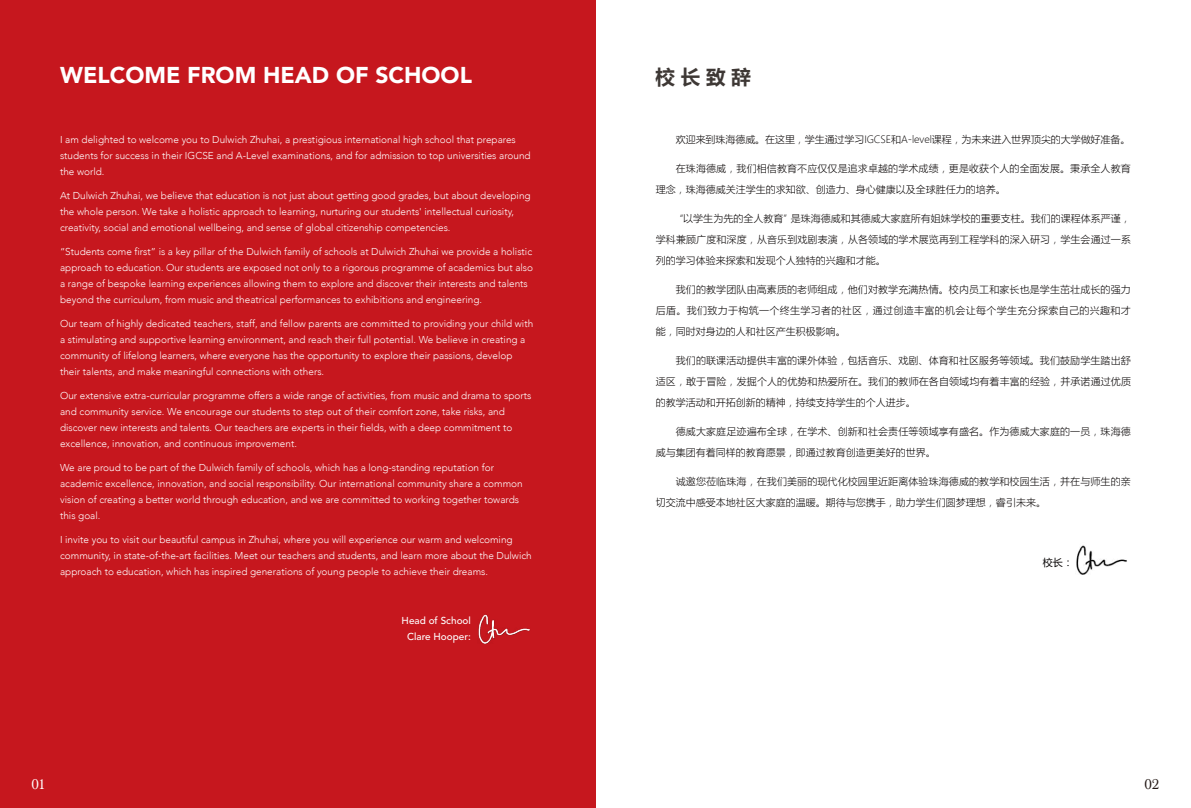
<style>
.page{position:relative;width:1191px;height:808px;background:#fff}
.page>*{position:absolute;margin:0;border:0;box-sizing:border-box;transform-origin:0 0}
.t1{font:900 22.9px "Avenir";color:#fff}
.t2{font:700 19.5px "Microsoft Ya Hei UI";color:#3e3835}
.t3{font:15px "Baskerville Com";color:#fff}
.t4{font:15px "Baskerville Com";color:#231815}
.t5{font:300 10px/16px "Avenir";color:#fff}
.t6{font:10px/21px "Microsoft Ya Hei UI Light";color:#050101}
.t7{font:500 10px/16px "Avenir LT Std";color:#fff;text-align:center}
.t8{font:10px "Microsoft Ya Hei UI";color:#040000}
</style>
<div class="page">
<div style="left:0;top:0;width:595px;height:808px;background:#c6171e"></div>
<img style="left:478px;top:614px;width:52px;height:30px">
<img style="left:1076px;top:545px;width:51px;height:30px">
<h1 class="t1" style="left:60px;top:55px;width:413px">WELCOME FROM HEAD OF SCHOOL</h1>
<p class="t5" style="left:60px;top:132px;width:472px">I am delighted to welcome you to Dulwich Zhuhai, a prestigious international high school that prepares students for success in their IGCSE and A-Level examinations, and for admission to top universities around the world.</p>
<p class="t5" style="left:60px;top:188px;width:472px">At Dulwich Zhuhai, we believe that education is not just about getting good grades, but about developing the whole person. We take a holistic approach to learning, nurturing our students' intellectual curiosity, creativity, social and emotional wellbeing, and sense of global citizenship competencies.</p>
<p class="t5" style="left:60px;top:244px;width:474px">“Students come first” is a key pillar of the Dulwich family of schools at Dulwich Zhuhai we provide a holistic approach to education. Our students are exposed not only to a rigorous programme of academics but also a range of bespoke learning experiences allowing them to explore and discover their interests and talents beyond the curriculum, from music and theatrical performances to exhibitions and engineering.</p>
<p class="t5" style="left:60px;top:316px;width:475px">Our team of highly dedicated teachers, staff, and fellow parents are committed to providing your child with a stimulating and supportive learning environment, and reach their full potential. We believe in creating a community of lifelong learners, where everyone has the opportunity to explore their passions, develop their talents, and make meaningful connections with others.</p>
<p class="t5" style="left:60px;top:388px;width:473px">Our extensive extra-curricular programme offers a wide range of activities, from music and drama to sports and community service. We encourage our students to step out of their comfort zone, take risks, and discover new interests and talents. Our teachers are experts in their fields, with a deep commitment to excellence, innovation, and continuous improvement.</p>
<p class="t5" style="left:60px;top:460px;width:464px">We are proud to be part of the Dulwich family of schools, which has a long-standing reputation for academic excellence, innovation, and social responsibility. Our international community share a common vision of creating a better world through education, and we are committed to working together towards this goal.</p>
<p class="t5" style="left:60px;top:532px;width:473px">I invite you to visit our beautiful campus in Zhuhai, where you will experience our warm and welcoming community, in state-of-the-art facilities. Meet our teachers and students, and learn more about the Dulwich approach to education, which has inspired generations of young people to achieve their dreams.</p>
<p class="t7" style="left:401px;top:613px;width:71px">Head of School<br>Clare Hooper:</p>
<h2 class="t2" style="left:655px;top:63px;width:97px">校 长 致 辞</h2>
<p class="t6" style="left:676px;top:129px;width:456px">欢迎来到珠海德威。在这里，学生通过学习IGCSE和A-level课程，为未来进入世界顶尖的大学做好准备。</p>
<p class="t6" style="left:656px;top:158px;width:476px;text-indent:20px">在珠海德威，我们相信教育不应仅仅是追求卓越的学术成绩，更是收获个人的全面发展。秉承全人教育理念，珠海德威关注学生的求知欲、创造力、身心健康以及全球胜任力的培养。</p>
<p class="t6" style="left:656px;top:208px;width:477px;text-align:justify;text-indent:24px">“以学生为先的全人教育” 是珠海德威和其德威大家庭所有姐妹学校的重要支柱。我们的课程体系严谨，学科兼顾广度和深度，从音乐到戏剧表演，从各领域的学术展览再到工程学科的深入研习，学生会通过一系列的学习体验来探索和发现个人独特的兴趣和才能。</p>
<p class="t6" style="left:656px;top:279px;width:476px;text-align:justify;text-indent:20px">我们的教学团队由高素质的老师组成，他们对教学充满热情。校内员工和家长也是学生茁壮成长的强力后盾。我们致力于构筑一个终生学习者的社区，通过创造丰富的机会让每个学生充分探索自己的兴趣和才能，同时对身边的人和社区产生积极影响。</p>
<p class="t6" style="left:656px;top:350px;width:477px;text-align:justify;text-indent:20px">我们的联课活动提供丰富的课外体验，包括音乐、戏剧、体育和社区服务等领域。我们鼓励学生踏出舒适区，敢于冒险，发掘个人的优势和热爱所在。我们的教师在各自领域均有着丰富的经验，并承诺通过优质的教学活动和开拓创新的精神，持续支持学生的个人进步。</p>
<p class="t6" style="left:656px;top:421px;width:476px;text-indent:20px">德威大家庭足迹遍布全球，在学术、创新和社会责任等领域享有盛名。作为德威大家庭的一员，珠海德威与集团有着同样的教育愿景，即通过教育创造更美好的世界。</p>
<p class="t6" style="left:656px;top:471px;width:476px;text-indent:20px">诚邀您莅临珠海，在我们美丽的现代化校园里近距离体验珠海德威的教学和校园生活，并在与师生的亲切交流中感受本地社区大家庭的温暖。期待与您携手，助力学生们圆梦理想，睿引未来。</p>
<p class="t8" style="left:1043px;top:556px;width:31px">校长：</p>
<h3 class="t3" style="left:32px;top:775px;width:16px">01</h3>
<h3 class="t4" style="left:1144px;top:775px;width:16px">02</h3>
</div>
